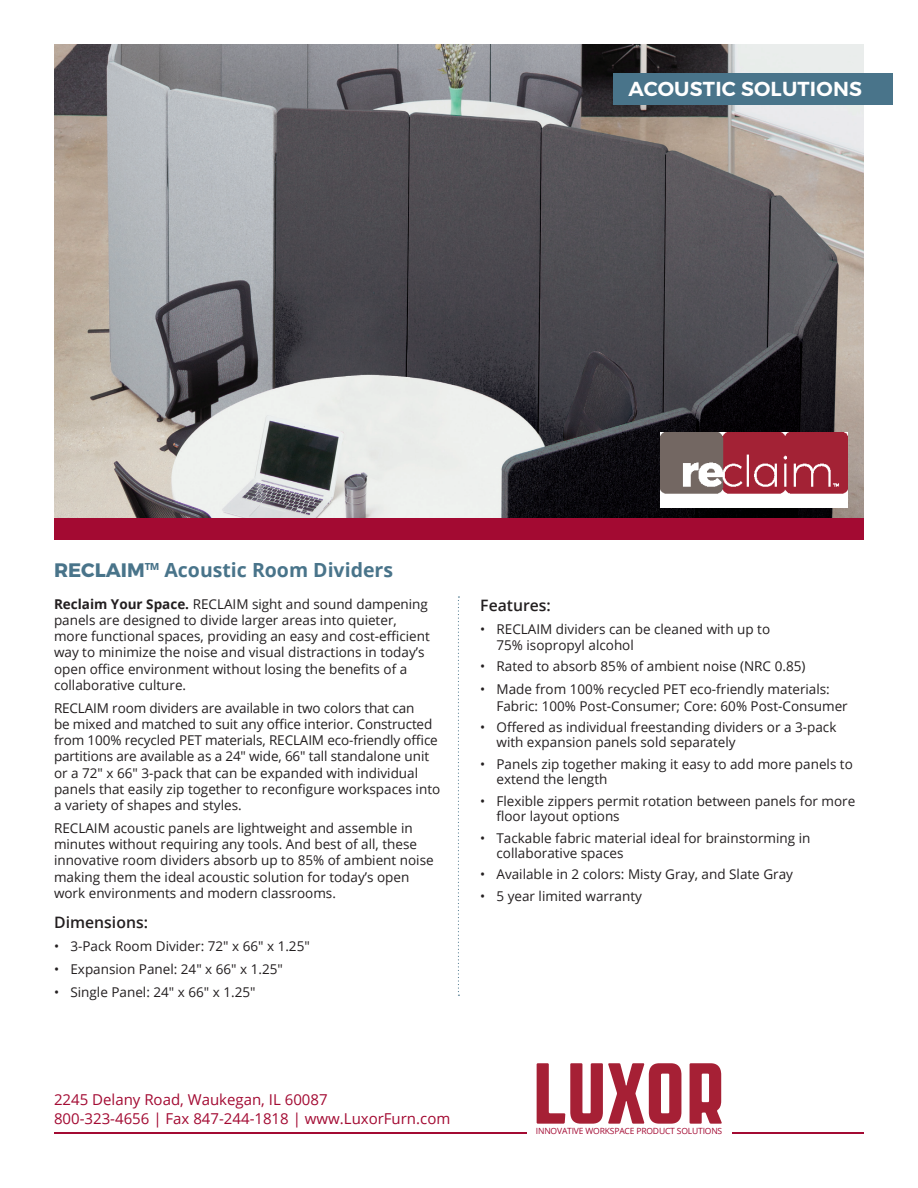
<style>
.page{position:relative;width:918px;height:1188px;background:#fff}
.page>*{position:absolute;margin:0;border:0;box-sizing:border-box;transform-origin:0 0}
.Category_Bar_Headlin{font:600 20.25px "Montserrat";letter-spacing:.01em;color:#fff}
.Small_Headline_cover{font:700 19.5px "Open Sans";color:#49748a}
.Description_Text{font:600 15.75px "Open Sans";color:#231f20}
.Footer_Contact_info{font:15px "Open Sans";color:#a30a32}
.Description_Text-2{font:13.5px/16.2px "Open Sans";color:#231f20}
.t1{font:8.55px "Open Sans";letter-spacing:-.02em;color:#a30a32}
.s1{font-family:"Montserrat"}
.s2{font-weight:700}
</style>
<div class="page">
<img style="left:54px;top:44px;width:810px;height:474px">
<div style="left:54px;top:518px;width:810px;height:21px;background:#a30a32"></div>
<svg style="left:537px;top:1063px;width:144px;height:61px"></svg>
<svg style="left:690px;top:1063px;width:32px;height:61px"></svg>
<hr style="left:54px;top:1133px;width:473px;height:1px;background:#a30a32">
<hr style="left:732px;top:1133px;width:132px;height:1px;background:#a30a32">
<div style="left:613px;top:73px;width:280px;height:31px;background:#49748a"></div>
<svg style="left:458px;top:596px;width:1px;height:400px"></svg>
<img style="left:661px;top:432px;width:187px;height:76px">
<p class="Category_Bar_Headlin" style="left:629px;top:76px;width:235px">ACOUSTIC SOLUTIONS</p>
<p class="Small_Headline_cover" style="left:54px;top:556px;width:341px"><span class="s1">RECLAIM</span>™ Acoustic Room Dividers</p>
<p class="Description_Text-2" style="left:54px;top:596px;width:377px"><span class="s2">Reclaim Your Space.</span> RECLAIM sight and sound dampening panels are designed to divide larger areas into quieter, more functional spaces, providing an easy and cost-efficient way to minimize the noise and visual distractions in today’s open office environment without losing the benefits of a collaborative culture.</p>
<p class="Description_Text-2" style="left:54px;top:699px;width:388px">RECLAIM room dividers are available in two colors that can<br>be mixed and matched to suit any office interior. Constructed from 100% recycled PET materials, RECLAIM eco-friendly office partitions are available as a 24" wide, 66" tall standalone unit or a 72" x 66" 3-pack that can be expanded with individual panels that easily zip together to reconfigure workspaces into a variety of shapes and styles.</p>
<p class="Description_Text-2" style="left:54px;top:820px;width:381px">RECLAIM acoustic panels are lightweight and assemble in minutes without requiring any tools. And best of all, these innovative room dividers absorb up to 85% of ambient noise making them the ideal acoustic solution for today’s open work environments and modern classrooms.</p>
<p class="Description_Text" style="left:54px;top:911px;width:95px">Dimensions:</p>
<p class="Description_Text-2" style="left:54px;top:937px;width:257px">• 3-Pack Room Divider: 72" x 66" x 1.25"</p>
<p class="Description_Text-2" style="left:54px;top:960px;width:230px">• Expansion Panel: 24" x 66" x 1.25"</p>
<p class="Description_Text-2" style="left:54px;top:983px;width:203px">• Single Panel: 24" x 66" x 1.25"</p>
<p class="Description_Text" style="left:480px;top:594px;width:72px">Features:</p>
<p class="Description_Text-2" style="left:496px;top:620px;width:275px;text-indent:-16px">• RECLAIM dividers can be cleaned with up to<br>75% isopropyl alcohol</p>
<p class="Description_Text-2" style="left:480px;top:658px;width:327px">• Rated to absorb 85% of ambient noise (NRC 0.85)</p>
<p class="Description_Text-2" style="left:496px;top:681px;width:353px;text-indent:-16px">• Made from 100% recycled PET eco-friendly materials:<br>Fabric: 100% Post-Consumer; Core: 60% Post-Consumer</p>
<p class="Description_Text-2" style="left:496px;top:720px;width:341px;line-height:15px;text-indent:-16px">• Offered as individual freestanding dividers or a 3-pack with expansion panels sold separately</p>
<p class="Description_Text-2" style="left:496px;top:756px;width:358px;line-height:15px;text-indent:-16px">• Panels zip together making it easy to add more panels to extend the length</p>
<p class="Description_Text-2" style="left:496px;top:793px;width:360px;line-height:15px;text-indent:-16px">• Flexible zippers permit rotation between panels for more floor layout options</p>
<p class="Description_Text-2" style="left:496px;top:830px;width:315px;line-height:15px;text-indent:-16px">• Tackable fabric material ideal for brainstorming in collaborative spaces</p>
<p class="Description_Text-2" style="left:480px;top:866px;width:314px">• Available in 2 colors: Misty Gray, and Slate Gray</p>
<p class="Description_Text-2" style="left:480px;top:888px;width:163px">• 5 year limited warranty</p>
<p class="Footer_Contact_info" style="left:54px;top:1089px;width:275px">2245 Delany Road, Waukegan, IL 60087</p>
<p class="Footer_Contact_info" style="left:54px;top:1109px;width:398px">800-323-4656 | Fax 847-244-1818 | www.LuxorFurn.com</p>
<p class="t1" style="left:536px;top:1125px;width:188px">INNOVATIVE WORKSPACE PRODUCT SOLUTIONS</p>
</div>
